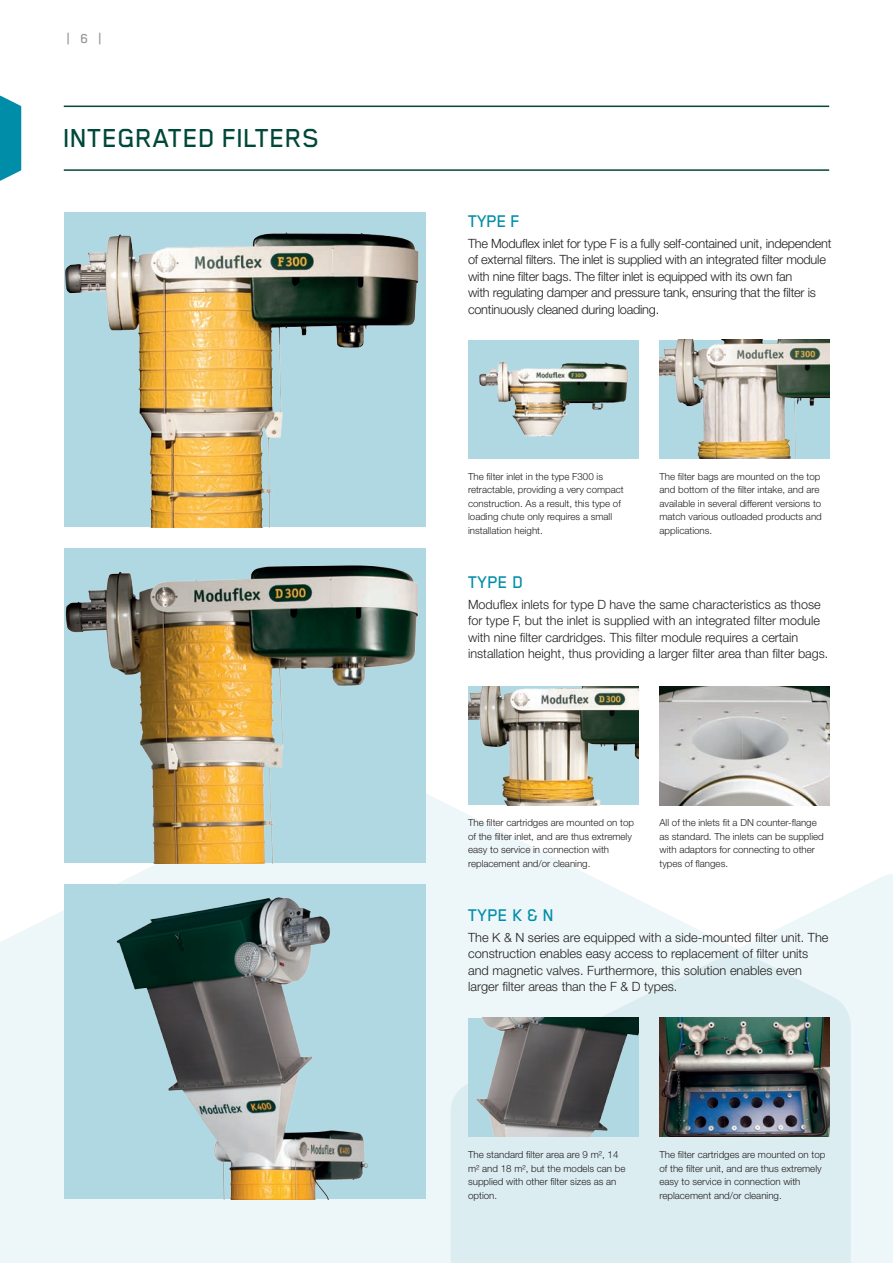
<style>
.page{position:relative;width:893px;height:1263px;background:#fff}
.page>*{position:absolute;margin:0;border:0;box-sizing:border-box;transform-origin:0 0}
.CB_Head_20_20{font:500 30px "Blender";color:#004839}
.CB_Head_13_13{font:500 19.5px "Blender";color:#008da8}
.t1{font:500 15px "Blender";color:#939598}
.CB_Text_8_5_11{font:300 12.75px/16.5px "Helvetica Neue";color:#231f20}
.CB_Text_8_5_11-2{font:300 12.75px/16.5px "Helvetica Neue";letter-spacing:-.02em;color:#231f20}
.CB_Text_6_5_9{font:300 9.75px/13.5px "Helvetica Neue";color:#231f20}
</style>
<div class="page">
<div style="left:851px;top:874px;width:42px;height:389px;background:#edf6f8"></div>
<svg style="left:0;top:766px;width:851px;height:497px;fill:#edf6f8"></svg>
<hr style="left:64px;top:106px;width:765px;height:1px;background:#004839">
<svg style="left:0;top:96px;width:21px;height:85px"></svg>
<hr style="left:64px;top:169px;width:765px;height:2px;background:#004839">
<img style="left:468px;top:686px;width:170px;height:119px">
<img style="left:659px;top:340px;width:170px;height:118px">
<img style="left:64px;top:213px;width:362px;height:314px">
<img style="left:64px;top:549px;width:362px;height:314px">
<div style="left:64px;top:884px;width:362px;height:315px;background:#b0d8e3"></div>
<img style="left:116px;top:897px;width:252px;height:302px">
<img style="left:468px;top:340px;width:170px;height:118px">
<img style="left:659px;top:686px;width:170px;height:119px">
<img style="left:468px;top:1018px;width:170px;height:119px">
<img style="left:659px;top:1018px;width:170px;height:119px">
<h3 class="t1" style="left:67px;top:30px;width:36px">| 6 |</h3>
<p class="CB_Head_20_20" style="left:64px;top:122px;width:258px">INTEGRATED FILTERS</p>
<p class="CB_Head_13_13" style="left:468px;top:211px;width:54px">TYPE F</p>
<p class="CB_Text_8_5_11-2" style="left:468px;top:235px;width:365px">The Moduflex inlet for type F is a fully self-contained unit, independent of external filters. The inlet is supplied with an integrated filter module with nine filter bags. The filter inlet is equipped with its own fan<br>with regulating damper and pressure tank, ensuring that the filter is continuously cleaned during loading.</p>
<p class="CB_Text_6_5_9" style="left:468px;top:469px;width:157px">The filter inlet in the type F300 is retractable, providing a very compact construction. As a result, this type of loading chute only requires a small installation height.</p>
<p class="CB_Text_6_5_9" style="left:659px;top:469px;width:164px">The filter bags are mounted on the top and bottom of the filter intake, and are available in several different versions to match various outloaded products and applications.</p>
<p class="CB_Head_13_13" style="left:468px;top:571px;width:57px">TYPE D</p>
<p class="CB_Text_8_5_11" style="left:468px;top:595px;width:362px">Moduflex inlets for type D have the same characteristics as those for type F, but the inlet is supplied with an integrated filter module with nine filter cardridges. This filter module requires a certain installation height, thus providing a larger filter area than filter bags.</p>
<p class="CB_Text_6_5_9" style="left:468px;top:816px;width:167px">The filter cartridges are mounted on top of the filter inlet, and are thus extremely easy to service in connection with replacement and/or cleaning.</p>
<p class="CB_Text_6_5_9" style="left:659px;top:816px;width:166px">All of the inlets fit a DN counter-flange as standard. The inlets can be supplied with adaptors for connecting to other types of flanges.</p>
<p class="CB_Head_13_13" style="left:468px;top:905px;width:88px">TYPE K &amp; N</p>
<p class="CB_Text_8_5_11" style="left:468px;top:929px;width:362px">The K &amp; N series are equipped with a side-mounted filter unit. The construction enables easy access to replacement of filter units and magnetic valves. Furthermore, this solution enables even larger filter areas than the F &amp; D types.</p>
<p class="CB_Text_6_5_9" style="left:468px;top:1147px;width:159px">The standard filter area are 9 m², 14 m² and 18 m², but the models can be supplied with other filter sizes as an option.</p>
<p class="CB_Text_6_5_9" style="left:659px;top:1147px;width:167px">The filter cartridges are mounted on top of the filter unit, and are thus extremely easy to service in connection with replacement and/or cleaning.</p>
</div>
